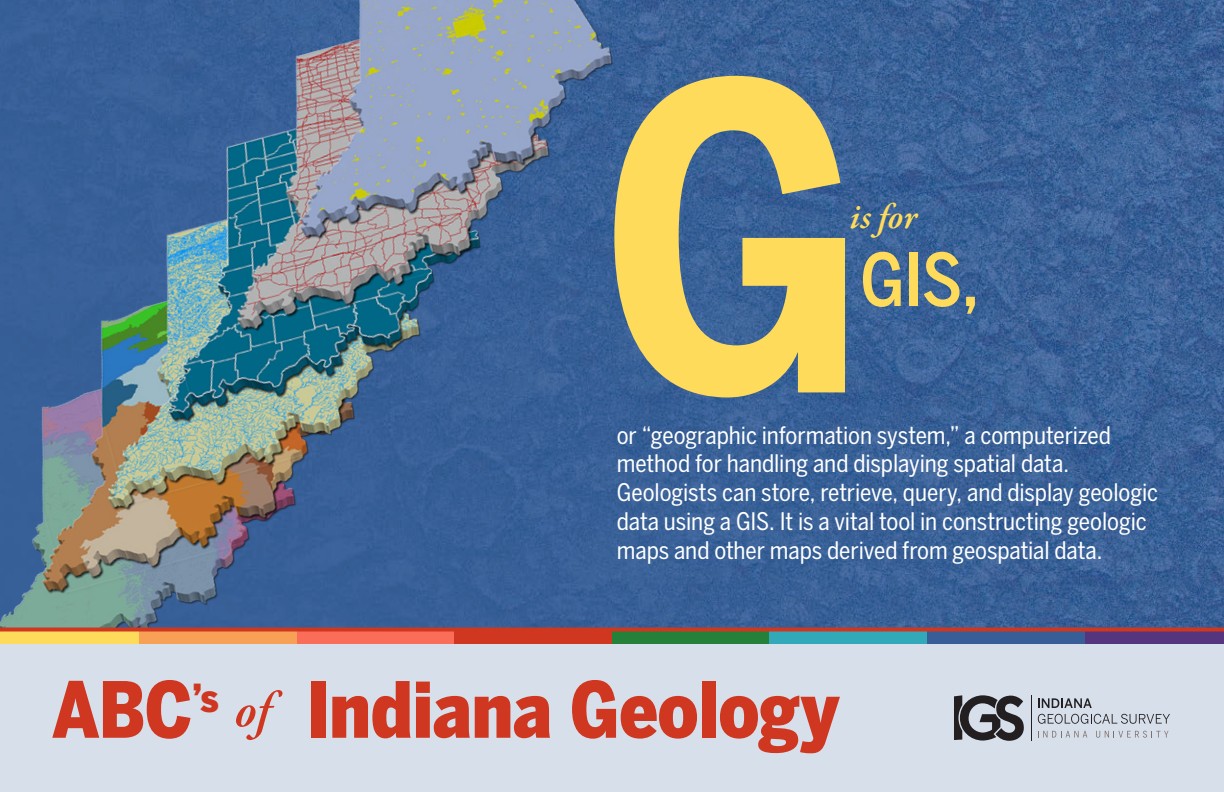
<style>
.page{position:relative;width:1224px;height:792px;background:#fff}
.page>*{position:absolute;margin:0;border:0;box-sizing:border-box;transform-origin:0 0}
.yellow_Big_letter{font:700 420px "Benton Sans Cond";color:#ffdb5c}
.ABC_s_of_Indiana_Geo{font:900 76.6px "Benton Sans Cond";letter-spacing:-.01em;color:#cf3721}
.yellow_word{font:500 72px "Benton Sans Cond";color:#ffdb5c}
.ABC_s_of_Indiana_Geo-2{font:italic 600 51.2px "Garamond Premr Pro";color:#cf3721}
.yellow_is_for{font:italic 600 36px "Garamond Premr Pro";color:#ffdb5c}
.white_text{font:24px/28.8px "Benton Sans Cond";letter-spacing:-.005em;color:#fff}
</style>
<div class="page">
<img style="left:751px;top:0;width:473px;height:628px">
<img style="left:0;top:0;width:751px;height:628px">
<div style="left:0;top:639px;width:1224px;height:153px;background:#d7dfea"></div>
<svg style="left:1038px;top:698px;width:54px;height:10px"></svg>
<svg style="left:1038px;top:731px;width:49px;height:7px"></svg>
<svg style="left:1096px;top:731px;width:73px;height:7px"></svg>
<hr style="left:1031px;top:696px;width:1px;height:45px;background:#231f20">
<svg style="left:954px;top:695px;width:70px;height:46px"></svg>
<svg style="left:1038px;top:714px;width:132px;height:10px"></svg>
<div style="left:1084px;top:631px;width:140px;height:12px;background:#54357e"></div>
<div style="left:612px;top:631px;width:158px;height:12px;background:#258039"></div>
<div style="left:769px;top:631px;width:158px;height:12px;background:#31a9b8"></div>
<div style="left:297px;top:631px;width:158px;height:12px;background:#fa6e59"></div>
<div style="left:0;top:631px;width:140px;height:12px;background:#ffdb5c"></div>
<div style="left:927px;top:631px;width:158px;height:12px;background:#375e97"></div>
<div style="left:454px;top:631px;width:158px;height:12px;background:#cf3721"></div>
<div style="left:139px;top:631px;width:158px;height:12px;background:#f8a055"></div>
<svg style="left:0;top:628px;width:1224px;height:4px;background:#c73f29"></svg>
<p class="yellow_Big_letter" style="left:601px;top:-23px;width:269px">G</p>
<p class="yellow_is_for" style="left:850px;top:194px;width:69px">is for</p>
<p class="yellow_word" style="left:860px;top:236px;width:121px">GIS,</p>
<p class="white_text" style="left:617px;top:420px;width:543px">or “geographic information system,” a computerized method for handling and displaying spatial data.<br>Geologists can store, retrieve, query, and display geologic data using a GIS. It is a vital tool in constructing geologic maps and other maps derived from geospatial data.</p>
<p class="ABC_s_of_Indiana_Geo" style="left:52px;top:661px;width:168px">ABC<sup>’s</sup></p>
<p class="ABC_s_of_Indiana_Geo-2" style="left:235px;top:678px;width:38px">of</p>
<p class="ABC_s_of_Indiana_Geo" style="left:307px;top:661px;width:534px">Indiana Geology</p>
</div>
